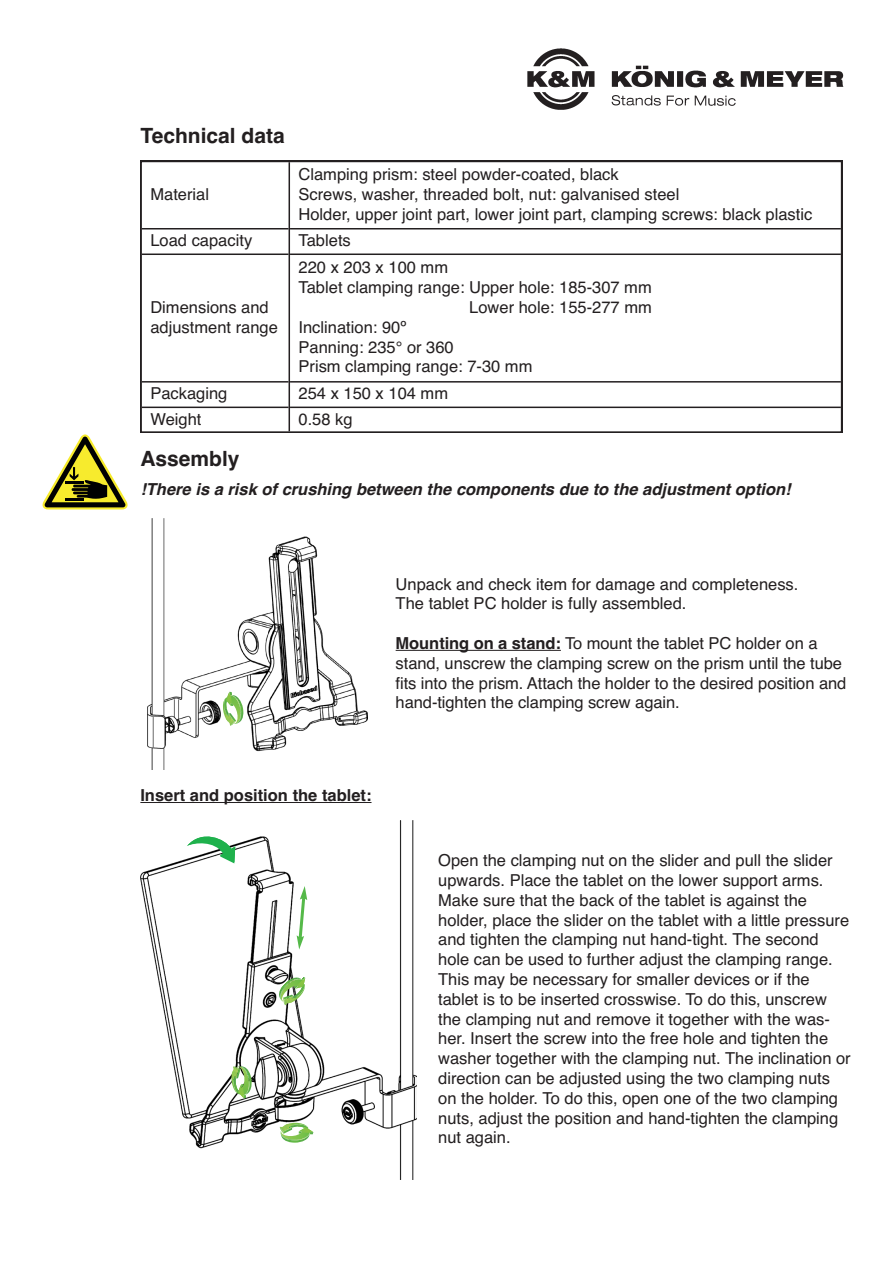
<style>
.page{position:relative;width:893px;height:1263px;background:#fff}
.page>*{position:absolute;margin:0;border:0;box-sizing:border-box;transform-origin:0 0}
.t1{font:700 21px "Helvetica";color:#231f20}
.t2{font:16.5px/19.8px "Helvetica";color:#231f20}
.t3{font:italic 700 16.5px "Helvetica";color:#231f20}
.t4{font:700 16.5px "Helvetica";color:#231f20}
.s1{font-weight:700}
</style>
<div class="page">
<img style="left:527px;top:48px;width:317px;height:61px">
<hr style="left:395px;top:650px;width:166px;height:1px;background:#231f20">
<img style="left:148px;top:519px;width:219px;height:251px">
<hr style="left:140px;top:802px;width:231px;height:1px;background:#231f20">
<img style="left:140px;top:821px;width:277px;height:358px">
<img style="left:222px;top:717px;width:2px;height:9px">
<img style="left:222px;top:698px;width:2px;height:19px">
<img style="left:242px;top:692px;width:4px;height:3px">
<img style="left:244px;top:695px;width:2px;height:29px">
<img style="left:242px;top:695px;width:2px;height:29px">
<svg style="left:224px;top:692px;width:18px;height:34px"></svg>
<img style="left:231px;top:1066px;width:1px;height:29px">
<img style="left:250px;top:1095px;width:4px;height:3px">
<img style="left:237px;top:1063px;width:17px;height:32px">
<svg style="left:232px;top:1066px;width:18px;height:33px"></svg>
<img style="left:273px;top:974px;width:30px;height:28px">
<img style="left:277px;top:976px;width:24px;height:25px">
<svg style="left:282px;top:977px;width:23px;height:28px"></svg>
<img style="left:289px;top:1123px;width:19px;height:1px">
<img style="left:279px;top:1127px;width:34px;height:16px">
<img style="left:279px;top:1131px;width:31px;height:12px">
<img style="left:281px;top:1140px;width:28px;height:3px">
<svg style="left:280px;top:1124px;width:33px;height:16px"></svg>
<svg style="left:43px;top:434px;width:84px;height:76px"></svg>
<svg style="left:296px;top:886px;width:11px;height:64px"></svg>
<svg style="left:187px;top:829px;width:48px;height:34px"></svg>
<svg style="left:140px;top:161px;width:702px;height:272px"></svg>
<hr style="left:288px;top:162px;width:2px;height:269px;background:#231f20">
<hr style="left:142px;top:228px;width:146px;height:2px;background:#231f20">
<hr style="left:290px;top:228px;width:550px;height:2px;background:#231f20">
<hr style="left:142px;top:254px;width:146px;height:1px;background:#231f20">
<hr style="left:290px;top:254px;width:550px;height:1px;background:#231f20">
<hr style="left:142px;top:381px;width:146px;height:2px;background:#231f20">
<hr style="left:290px;top:381px;width:550px;height:2px;background:#231f20">
<hr style="left:142px;top:407px;width:146px;height:1px;background:#231f20">
<hr style="left:290px;top:407px;width:550px;height:1px;background:#231f20">
<p class="t1" style="left:140px;top:128px;width:146px">Technical data</p>
<p class="t2" style="left:150px;top:186px;width:60px">Material</p>
<p class="t2" style="left:298px;top:166px;width:515px">Clamping prism: steel powder-coated, black<br>Screws, washer, threaded bolt, nut: galvanised steel<br>Holder, upper joint part, lower joint part, clamping screws: black plastic</p>
<p class="t2" style="left:150px;top:232px;width:103px">Load capacity</p>
<p class="t2" style="left:298px;top:232px;width:54px">Tablets</p>
<p class="t2" style="left:150px;top:299px;width:129px">Dimensions and adjustment range</p>
<p class="t2" style="left:298px;top:259px;width:355px">220 x 203 x 100 mm<br>Tablet clamping range: Upper hole: 185-307 mm</p>
<p class="t2" style="left:298px;top:319px;width:235px">Inclination: 90º<br>Panning: 235° or 360<br>Prism clamping range: 7-30 mm</p>
<p class="t2" style="left:150px;top:385px;width:79px">Packaging</p>
<p class="t2" style="left:298px;top:385px;width:151px">254 x 150 x 104 mm</p>
<p class="t2" style="left:150px;top:410px;width:53px">Weight</p>
<p class="t2" style="left:298px;top:410px;width:56px">0.58 kg</p>
<p class="t1" style="left:140px;top:451px;width:101px">Assembly</p>
<p class="t3" style="left:140px;top:483px;width:652px">!There is a risk of crushing between the components due to the adjustment option!</p>
<p class="t2" style="left:395px;top:576px;width:404px">Unpack and check item for damage and completeness.<br>The tablet PC holder is fully assembled.</p>
<p class="t2" style="left:395px;top:635px;width:452px"><span class="s1">Mounting on a stand:</span> To mount the tablet PC holder on a stand, unscrew the clamping screw on the prism until the tube fits into the prism. Attach the holder to the desired position and hand-tighten the clamping screw again.</p>
<p class="t4" style="left:140px;top:789px;width:233px">Insert and position the tablet:</p>
<p class="t2" style="left:438px;top:852px;width:414px">Open the clamping nut on the slider and pull the slider upwards. Place the tablet on the lower support arms.<br>Make sure that the back of the tablet is against the holder, place the slider on the tablet with a little pressure and tighten the clamping nut hand-tight. The second hole can be used to further adjust the clamping range.<br>This may be necessary for smaller devices or if the tablet is to be inserted crosswise. To do this, unscrew the clamping nut and remove it together with the was&shy;her. Insert the screw into the free hole and tighten the washer together with the clamping nut. The inclination or direction can be adjusted using the two clamping nuts on the holder. To do this, open one of the two clamping nuts, adjust the position and hand-tighten the clamping nut again.</p>
</div>
